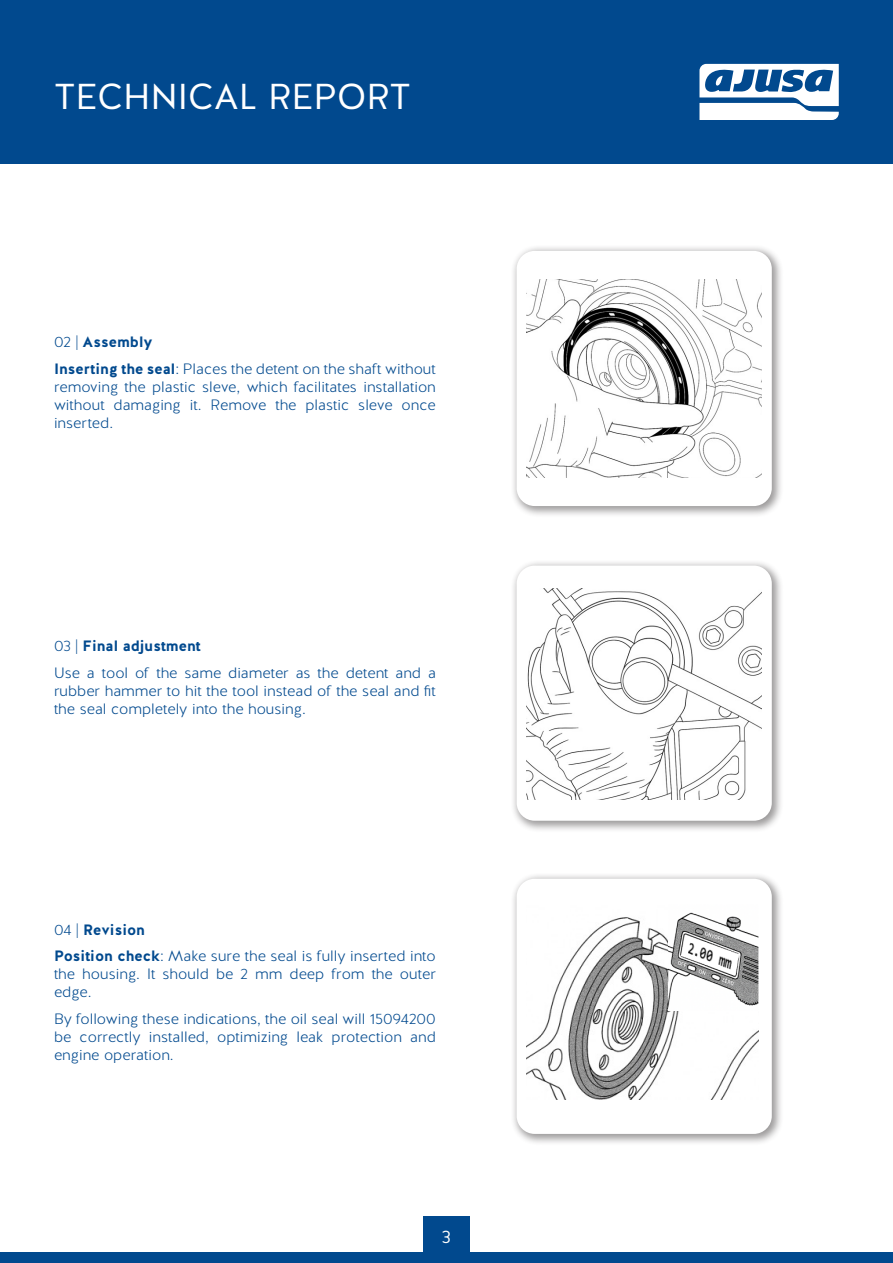
<style>
.page{position:relative;width:893px;height:1263px;background:#fff}
.page>*{position:absolute;margin:0;border:0;box-sizing:border-box;transform-origin:0 0}
.t1{font:36px "Halis GR";color:#fff}
.t2{font:18px "Halis GR";color:#fff}
.t3{font:300 15px/18px "Halis GR";color:#01498e;text-align:justify}
.t4{font:700 15px "Halis GR";color:#01498e}
.s1{font-weight:300}
.s2{font-weight:700}
</style>
<div class="page">
<div style="left:0;top:0;width:893px;height:163px;background:#01498e"></div>
<div style="left:0;top:1252px;width:893px;height:11px;background:#01498e"></div>
<div style="left:423px;top:1216px;width:47px;height:46px;background:#01498e"></div>
<svg style="left:699px;top:64px;width:140px;height:56px"></svg>
<div style="left:510px;top:245px;width:274px;height:273px;background:#231f20;opacity:.45"></div>
<div style="left:517px;top:251px;width:255px;height:255px;background:#fff;border-radius:18px"></div>
<div style="left:510px;top:559px;width:274px;height:274px;background:#231f20;opacity:.45"></div>
<div style="left:517px;top:566px;width:255px;height:255px;background:#fff;border-radius:18px"></div>
<div style="left:510px;top:872px;width:274px;height:274px;background:#231f20;opacity:.45"></div>
<div style="left:517px;top:879px;width:255px;height:255px;background:#fff;border-radius:18px"></div>
<img style="left:526px;top:279px;width:236px;height:199px">
<img style="left:526px;top:589px;width:236px;height:210px">
<img style="left:526px;top:917px;width:233px;height:182px">
<img style="left:668px;top:912px;width:91px;height:98px">
<h1 class="t1" style="left:54px;top:73px;width:358px">TECHNICAL REPORT</h1>
<p class="t4" style="left:54px;top:332px;width:100px"><span class="s1">02 |</span> Assembly</p>
<p class="t3" style="left:54px;top:360px;width:383px"><span class="s2">Inserting the seal</span>: Places the detent on the shaft without removing the plastic sleve, which facilitates installation without damaging it. Remove the plastic sleve once inserted.</p>
<p class="t4" style="left:54px;top:636px;width:148px"><span class="s1">03 |</span> Final adjustment</p>
<p class="t3" style="left:54px;top:664px;width:383px">Use a tool of the same diameter as the detent and a rubber hammer to hit the tool instead of the seal and fit the seal completely into the housing.</p>
<p class="t4" style="left:54px;top:920px;width:93px"><span class="s1">04 |</span> Revision</p>
<p class="t3" style="left:54px;top:948px;width:383px"><span class="s2">Position check</span>: Make sure the seal is fully inserted into the housing. It should be 2 mm deep from the outer edge.</p>
<p class="t3" style="left:54px;top:1010px;width:383px">By following these indications, the oil seal will 15094200 be correctly installed, optimizing leak protection and engine operation.</p>
<p class="t2" style="left:442px;top:1225px;width:11px">3</p>
</div>
